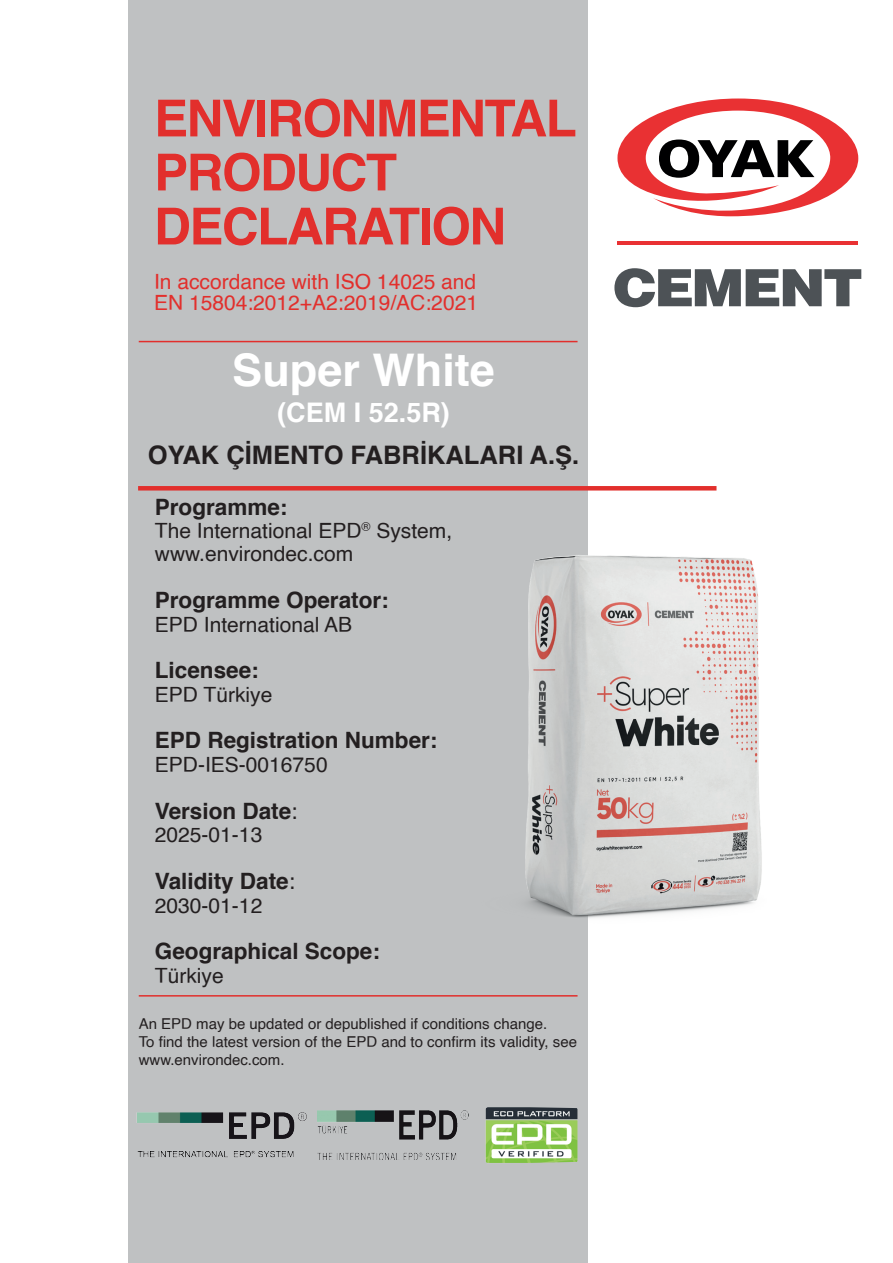
<style>
.page{position:relative;width:893px;height:1263px;background:#fff}
.page>*{position:absolute;margin:0;border:0;box-sizing:border-box;transform-origin:0 0}
.t1{font:700 51px/54px "Helvetica";letter-spacing:-.03em;color:#e22f2c}
.t2{font:700 45px "Helvetica";color:#fff}
.t3{font:700 27px "Helvetica";color:#fff}
.t4{font:700 25.5px "Helvetica";color:#231f20}
.t5{font:700 22.5px "Helvetica";color:#231f20}
.t6{font:21px/23px "Helvetica";color:#231f20}
.t7{font:21px/21px "Helvetica";color:#e22f2c}
.t8{font:15px/18px "Helvetica";color:#231f20}
.s1{font-weight:400}
</style>
<div class="page">
<div style="left:129px;top:0;width:459px;height:1263px;background:#bfc1c2"></div>
<img style="left:485px;top:1107px;width:93px;height:56px">
<img style="left:136px;top:1112px;width:171px;height:46px">
<img style="left:317px;top:1111px;width:152px;height:49px">
<img style="left:525px;top:555px;width:237px;height:363px">
<hr style="left:139px;top:995px;width:439px;height:1px;background:#e22f2c">
<hr style="left:138px;top:486px;width:578px;height:4px;background:#e22f2c">
<hr style="left:139px;top:341px;width:439px;height:1px;background:#e22f2c">
<svg style="left:614px;top:268px;width:247px;height:39px"></svg>
<hr style="left:617px;top:241px;width:241px;height:4px;background:#e93133">
<svg style="left:617px;top:99px;width:241px;height:117px"></svg>
<h1 class="t1" style="left:154px;top:92px;width:424px">ENVIRONMENTAL<br>PRODUCT<br>DECLARATION</h1>
<h3 class="t7" style="left:154px;top:271px;width:325px">In accordance with ISO 14025 and<br>EN 15804:2012+A2:2019/AC:2021</h3>
<h2 class="t2" style="left:232px;top:334px;width:264px">Super White</h2>
<h3 class="t3" style="left:277px;top:390px;width:174px">(CEM I 52.5R)</h3>
<h3 class="t4" style="left:148px;top:434px;width:433px">OYAK ÇİMENTO FABRİKALARI A.Ş.</h3>
<h3 class="t5" style="left:155px;top:489px;width:134px">Programme:</h3>
<h3 class="t6" style="left:155px;top:520px;width:299px">The International EPD<sup>®</sup> System, www.environdec.com</h3>
<h3 class="t5" style="left:155px;top:582px;width:235px">Programme Operator:</h3>
<h3 class="t6" style="left:155px;top:613px;width:199px">EPD International AB</h3>
<h3 class="t5" style="left:155px;top:652px;width:105px">Licensee:</h3>
<h3 class="t6" style="left:155px;top:684px;width:119px">EPD Türkiye</h3>
<h3 class="t5" style="left:155px;top:722px;width:284px">EPD Registration Number:</h3>
<h3 class="t6" style="left:155px;top:754px;width:174px">EPD-IES-0016750</h3>
<h3 class="t5" style="left:155px;top:792px;width:144px">Version Date<span class="s1">:</span></h3>
<h3 class="t6" style="left:155px;top:824px;width:109px">2025-01-13</h3>
<h3 class="t5" style="left:155px;top:863px;width:142px">Validity Date<span class="s1">:</span></h3>
<h3 class="t6" style="left:155px;top:894px;width:109px">2030-01-12</h3>
<h3 class="t5" style="left:155px;top:933px;width:227px">Geographical Scope:</h3>
<h3 class="t6" style="left:155px;top:965px;width:70px">Türkiye</h3>
<p class="t8" style="left:139px;top:1015px;width:440px">An EPD may be updated or depublished if conditions change.<br>To find the latest version of the EPD and to confirm its validity, see www.environdec.com.</p>
</div>
